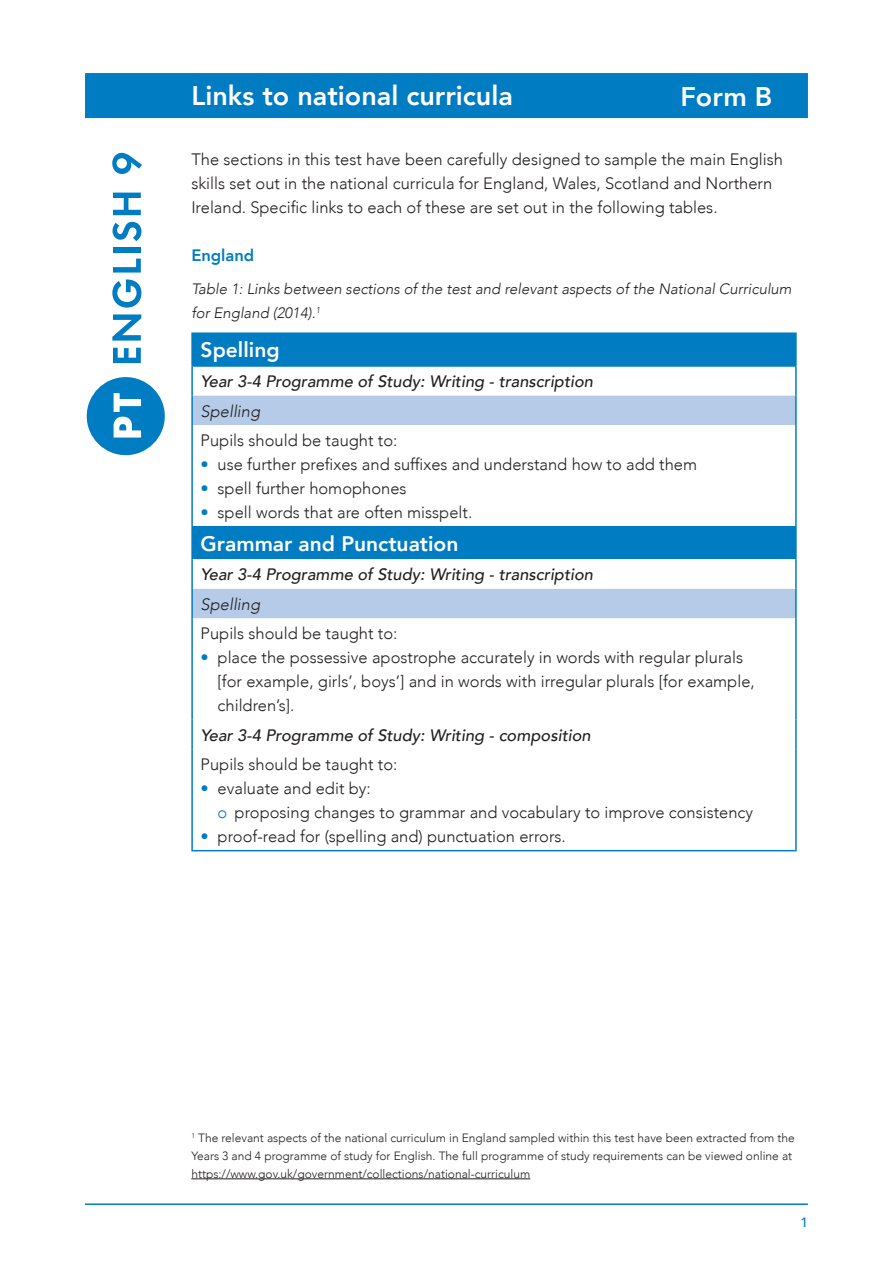
<style>
.page{position:relative;width:893px;height:1263px;background:#fff}
.page>*{position:absolute;margin:0;border:0;box-sizing:border-box;transform-origin:0 0}
.A_Head_RIGHT{font:800 27px "Avenir";color:#fff}
.Main_text_2mm_after{font:800 27px "Avenir";color:#fff}
.Main_Text{font:800 21px "Avenir";color:#fff}
.Bulleted_text{font:300 16.5px/24px "Avenir";color:#231f20}
.Main_Text-2{font:300 16.5px/24px "Avenir";color:#231f20}
.Main_Text-3{font:italic 500 16.5px "Avenir";color:#231f20}
.Bullet_2nds{font:300 16.5px "Avenir";color:#231f20}
.Table_B_Head{font:italic 300 16.5px "Avenir";color:#231f20}
.C_Head{font:800 16.5px "Avenir";color:#007cc2}
.Table_caption{font:italic 300 15px/24px "Avenir";color:#231f20}
.t1{font:500 13.5px "Avenir";color:#007cc2}
.Main_Text-4{font:300 12px/18px "Avenir";color:#231f20}
.s1{color:#007cc2}
</style>
<div class="page">
<hr style="left:85px;top:1203px;width:723px;height:2px;background:#007cc2">
<div style="left:85px;top:73px;width:723px;height:45px;background:#007cc2"></div>
<div style="left:192px;top:333px;width:604px;height:33px;background:#007cc2"></div>
<svg style="left:193px;top:396px;width:602px;height:222px"></svg>
<div style="left:192px;top:526px;width:604px;height:33px;background:#007cc2"></div>
<hr style="left:191px;top:334px;width:2px;height:31px;background:#007cc2">
<hr style="left:191px;top:332px;width:606px;height:2px;background:#007cc2">
<hr style="left:795px;top:334px;width:2px;height:31px;background:#007cc2">
<hr style="left:191px;top:367px;width:2px;height:29px;background:#007cc2">
<hr style="left:191px;top:365px;width:606px;height:2px;background:#007cc2">
<hr style="left:795px;top:367px;width:2px;height:29px;background:#007cc2">
<hr style="left:191px;top:396px;width:2px;height:29px;background:#007cc2">
<hr style="left:795px;top:396px;width:2px;height:29px;background:#007cc2">
<hr style="left:191px;top:425px;width:2px;height:101px;background:#007cc2">
<hr style="left:795px;top:425px;width:2px;height:101px;background:#007cc2">
<hr style="left:191px;top:526px;width:2px;height:33px;background:#007cc2">
<hr style="left:795px;top:526px;width:2px;height:33px;background:#007cc2">
<hr style="left:191px;top:559px;width:2px;height:30px;background:#007cc2">
<hr style="left:191px;top:720px;width:2px;height:29px;background:#007cc2">
<hr style="left:795px;top:559px;width:2px;height:30px;background:#007cc2">
<hr style="left:795px;top:720px;width:2px;height:29px;background:#007cc2">
<hr style="left:191px;top:589px;width:2px;height:29px;background:#007cc2">
<hr style="left:795px;top:589px;width:2px;height:29px;background:#007cc2">
<hr style="left:191px;top:618px;width:2px;height:102px;background:#007cc2">
<hr style="left:795px;top:618px;width:2px;height:102px;background:#007cc2">
<hr style="left:191px;top:749px;width:2px;height:101px;background:#007cc2">
<hr style="left:795px;top:749px;width:2px;height:101px;background:#007cc2">
<hr style="left:191px;top:850px;width:606px;height:1px;background:#007cc2">
<hr style="left:191px;top:1178px;width:339px;height:1px;background:#231f20">
<div style="left:87px;top:377px;width:78px;height:78px;background:#007cc2;border-radius:50%"></div>
<svg style="left:114px;top:393px;width:27px;height:44px"></svg>
<svg style="left:113px;top:348px;width:28px;height:15px"></svg>
<svg style="left:112px;top:314px;width:29px;height:27px"></svg>
<svg style="left:112px;top:279px;width:29px;height:29px"></svg>
<svg style="left:113px;top:259px;width:28px;height:14px"></svg>
<div style="left:113px;top:247px;width:28px;height:6px;background:#007cc2"></div>
<svg style="left:113px;top:222px;width:28px;height:19px"></svg>
<svg style="left:113px;top:193px;width:28px;height:22px"></svg>
<svg style="left:112px;top:153px;width:30px;height:21px"></svg>
<p class="A_Head_RIGHT" style="left:191px;top:71px;width:323px">Links to national curricula</p>
<p class="Main_text_2mm_after" style="left:680px;top:72px;width:93px">Form B</p>
<p class="Main_Text-2" style="left:191px;top:148px;width:593px">The sections in this test have been carefully designed to sample the main English skills set out in the national curricula for England, Wales, Scotland and Northern<br>Ireland. Specific links to each of these are set out in the following tables.</p>
<p class="C_Head" style="left:191px;top:241px;width:64px">England</p>
<p class="Table_caption" style="left:191px;top:277px;width:602px">Table 1: Links between sections of the test and relevant aspects of the National Curriculum for England (2014).<sup>1</sup></p>
<p class="Main_Text" style="left:201px;top:331px;width:81px">Spelling</p>
<p class="Main_Text-3" style="left:201px;top:372px;width:394px">Year 3-4 Programme of Study: Writing - transcription</p>
<p class="Table_B_Head" style="left:201px;top:401px;width:61px">Spelling</p>
<p class="Main_Text-2" style="left:201px;top:428px;width:198px">Pupils should be taught to:</p>
<p class="Bulleted_text" style="left:201px;top:452px;width:498px"><span class="s1">•</span> use further prefixes and suffixes and understand how to add them</p>
<p class="Bulleted_text" style="left:201px;top:476px;width:207px"><span class="s1">•</span> spell further homophones</p>
<p class="Bulleted_text" style="left:201px;top:500px;width:273px"><span class="s1">•</span> spell words that are often misspelt.</p>
<p class="Main_Text" style="left:201px;top:524px;width:259px">Grammar and Punctuation</p>
<p class="Main_Text-3" style="left:201px;top:565px;width:394px">Year 3-4 Programme of Study: Writing - transcription</p>
<p class="Table_B_Head" style="left:201px;top:594px;width:61px">Spelling</p>
<p class="Main_Text-2" style="left:201px;top:621px;width:198px">Pupils should be taught to:</p>
<p class="Bulleted_text" style="left:218px;top:645px;width:539px;text-indent:-17px"><span class="s1">•</span> place the possessive apostrophe accurately in words with regular plurals [for example, girls’, boys’] and in words with irregular plurals [for example, children’s].</p>
<p class="Main_Text-3" style="left:201px;top:725px;width:392px">Year 3-4 Programme of Study: Writing - composition</p>
<p class="Main_Text-2" style="left:201px;top:752px;width:198px">Pupils should be taught to:</p>
<p class="Bulleted_text" style="left:201px;top:776px;width:172px"><span class="s1">•</span> evaluate and edit by:</p>
<p class="Bullet_2nds" style="left:218px;top:803px;width:537px"><span class="s1">o</span> proposing changes to grammar and vocabulary to improve consistency</p>
<p class="Bulleted_text" style="left:201px;top:824px;width:367px"><span class="s1">•</span> proof-read for (spelling and) punctuation errors.</p>
<p class="Main_Text-4" style="left:191px;top:1129px;width:605px"><sup>1</sup> The relevant aspects of the national curriculum in England sampled within this test have been extracted from the<br>Years 3 and 4 programme of study for English. The full programme of study requirements can be viewed online at https://www.gov.uk/government/collections/national-curriculum</p>
<p class="t1" style="left:800px;top:1210px;width:9px">1</p>
</div>
